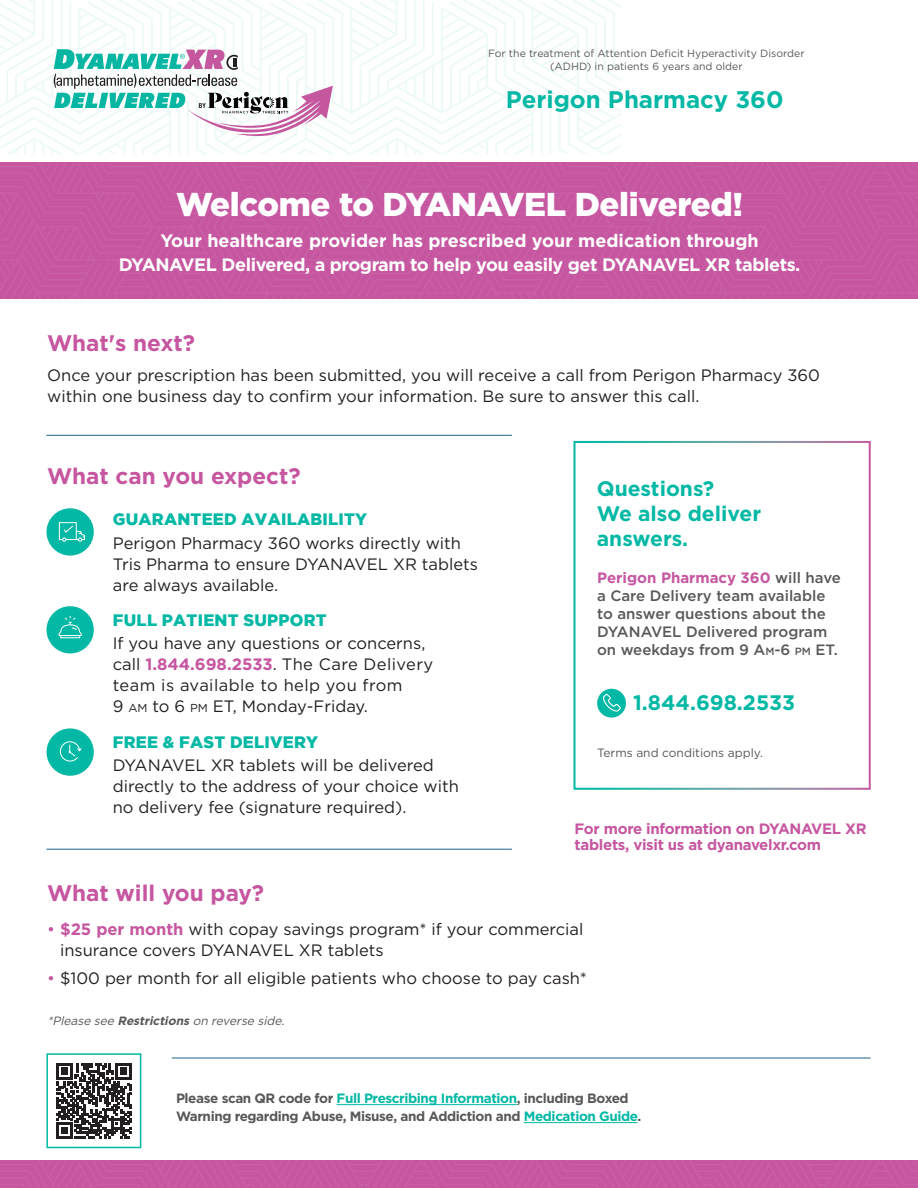
<style>
.page{position:relative;width:918px;height:1188px;background:#fff}
.page>*{position:absolute;margin:0;border:0;box-sizing:border-box;transform-origin:0 0}
.t1{font:900 33px "Gotham";letter-spacing:-.01em;color:#fff}
.t2{font:700 24px "Gotham";color:#03b8a4}
.t3{font:700 22.5px "Gotham";color:#c656a0}
.t4{font:700 21px/25.2px "Gotham";color:#03b8a4}
.t5{font:700 18px/24px "Gotham";letter-spacing:-.025em;color:#fff;text-align:center}
.t6{font:16.5px/21px "Gotham";color:#231f20}
.t7{font:900 16.5px "Gotham";letter-spacing:.015em;color:#03b8a4}
.t8{font:500 15px/18px "Gotham";color:#57585a}
.t9{font:700 15px/16.5px "Gotham";letter-spacing:-.02em;color:#c656a0}
.t10{font:700 13.5px/18px "Gotham";letter-spacing:-.03em;color:#57585a}
.t11{font:italic 12px "Gotham";color:#57585a}
.t12{font:12px "Gotham";color:#57585a}
.t13{font:10.5px/12.6px "Gotham";color:#57585a;text-align:center}
.s1{font-weight:700;color:#c656a0}
.s2{font-size:11.55px}
.s3{font-style:inherit}
.s4{font-size:10.5px}
.s5{color:#c656a0}
.s6{font-weight:700}
.s7{color:#03b8a4}
</style>
<div class="page">
<hr style="left:337px;top:1104px;width:180px;height:1px;background:#03b8a4">
<hr style="left:524px;top:1122px;width:114px;height:1px;background:#03b8a4">
<svg style="left:0;top:1161px;width:918px;height:27px;background:#c657a1"></svg>
<div style="left:47px;top:508px;width:47px;height:48px;background:#03b8a4;border-radius:50%"></div>
<svg style="left:58px;top:522px;width:27px;height:20px"></svg>
<div style="left:47px;top:728px;width:47px;height:48px;background:#03b8a4;border-radius:50%"></div>
<svg style="left:59px;top:741px;width:22px;height:21px"></svg>
<div style="left:47px;top:606px;width:47px;height:47px;background:#03b8a4;border-radius:50%"></div>
<svg style="left:58px;top:615px;width:24px;height:24px"></svg>
<div style="left:573px;top:441px;width:298px;height:349px;border:2px solid #fff"></div>
<div style="left:597px;top:689px;width:29px;height:29px;background:#03b8a4;border-radius:50%"></div>
<svg style="left:603px;top:693px;width:18px;height:19px"></svg>
<hr style="left:172px;top:1058px;width:699px;height:1px;background:#1e628d">
<svg style="left:459px;top:163px;width:459px;height:136px;background:#c657a1"></svg>
<svg style="left:0;top:163px;width:459px;height:136px;background:#c657a1"></svg>
<svg style="left:306px;top:0;width:315px;height:153px"></svg>
<svg style="left:0;top:0;width:305px;height:153px"></svg>
<svg style="left:269px;top:0;width:37px;height:25px"></svg>
<hr style="left:46px;top:435px;width:466px;height:1px;background:#1e628d">
<hr style="left:46px;top:849px;width:466px;height:1px;background:#1e628d">
<svg style="left:54px;top:33px;width:279px;height:120px"></svg>
<svg style="left:56px;top:1063px;width:75px;height:75px"></svg>
<div style="left:46px;top:1053px;width:95px;height:95px;border:2px solid #03b8a4"></div>
<p class="t13" style="left:488px;top:47px;width:318px">For the treatment of Attention Deficit Hyperactivity Disorder (ADHD) in patients 6 years and older</p>
<h2 class="t2" style="left:506px;top:83px;width:279px">Perigon Pharmacy 360</h2>
<h1 class="t1" style="left:176px;top:181px;width:569px">Welcome to DYANAVEL Delivered!</h1>
<p class="t5" style="left:119px;top:228px;width:683px">Your healthcare provider has prescribed your medication through<br>DYANAVEL Delivered, a program to help you easily get DYANAVEL XR tablets.</p>
<h3 class="t3" style="left:47px;top:328px;width:149px">What's next?</h3>
<p class="t6" style="left:47px;top:364px;width:774px">Once your prescription has been submitted, you will receive a call from Perigon Pharmacy 360 within one business day to confirm your information. Be sure to answer this call.</p>
<h3 class="t3" style="left:47px;top:461px;width:255px">What can you expect?</h3>
<p class="t7" style="left:113px;top:509px;width:256px">GUARANTEED AVAILABILITY</p>
<p class="t6" style="left:113px;top:532px;width:367px">Perigon Pharmacy 360 works directly with<br>Tris Pharma to ensure DYANAVEL XR tablets are always available.</p>
<p class="t7" style="left:113px;top:610px;width:215px">FULL PATIENT SUPPORT</p>
<p class="t6" style="left:113px;top:633px;width:322px">If you have any questions or concerns, call <span class="s1">1.844.698.2533</span>. The Care Delivery team is available to help you from<br>9 <span class="s2">AM</span> to 6 <span class="s2">PM</span> ET, Monday-Friday.</p>
<p class="t7" style="left:113px;top:732px;width:207px">FREE &amp; FAST DELIVERY</p>
<p class="t6" style="left:113px;top:755px;width:348px">DYANAVEL XR tablets will be delivered directly to the address of your choice with no delivery fee (signature required).</p>
<p class="t4" style="left:597px;top:476px;width:166px">Questions?<br>We also deliver answers.</p>
<p class="t8" style="left:597px;top:569px;width:245px"><span class="s1">Perigon Pharmacy 360</span> will have a Care Delivery team available to answer questions about the<br>DYANAVEL Delivered program on weekdays from 9 <span class="s3">A</span><span class="s4">m</span>-6 <span class="s4">pm</span> ET<span class="s3">.</span></p>
<p class="t4" style="left:633px;top:690px;width:164px">1.844.698.2533</p>
<p class="t12" style="left:597px;top:745px;width:167px">Terms and conditions apply.</p>
<p class="t9" style="left:575px;top:820px;width:294px">For more information on DYANAVEL XR tablets, visit us at dyanavelxr.com</p>
<h3 class="t3" style="left:47px;top:878px;width:218px">What will you pay?</h3>
<p class="t6" style="left:60px;top:918px;width:525px;text-indent:-13px"><span class="s5">•</span> <span class="s1">$25 per month</span> with copay savings program* if your commercial insurance covers DYANAVEL XR tablets</p>
<p class="t6" style="left:47px;top:967px;width:541px"><span class="s5">•</span> $100 per month for all eligible patients who choose to pay cash*</p>
<p class="t11" style="left:47px;top:1013px;width:242px">*Please see <span class="s6">Restrictions</span>on reverse side.</p>
<p class="t10" style="left:176px;top:1089px;width:467px">Please scan QR code for <span class="s7">Full Prescribing Information</span>, including Boxed<br>Warning regarding Abuse, Misuse, and Addiction and <span class="s7">Medication Guide</span>.</p>
</div>
